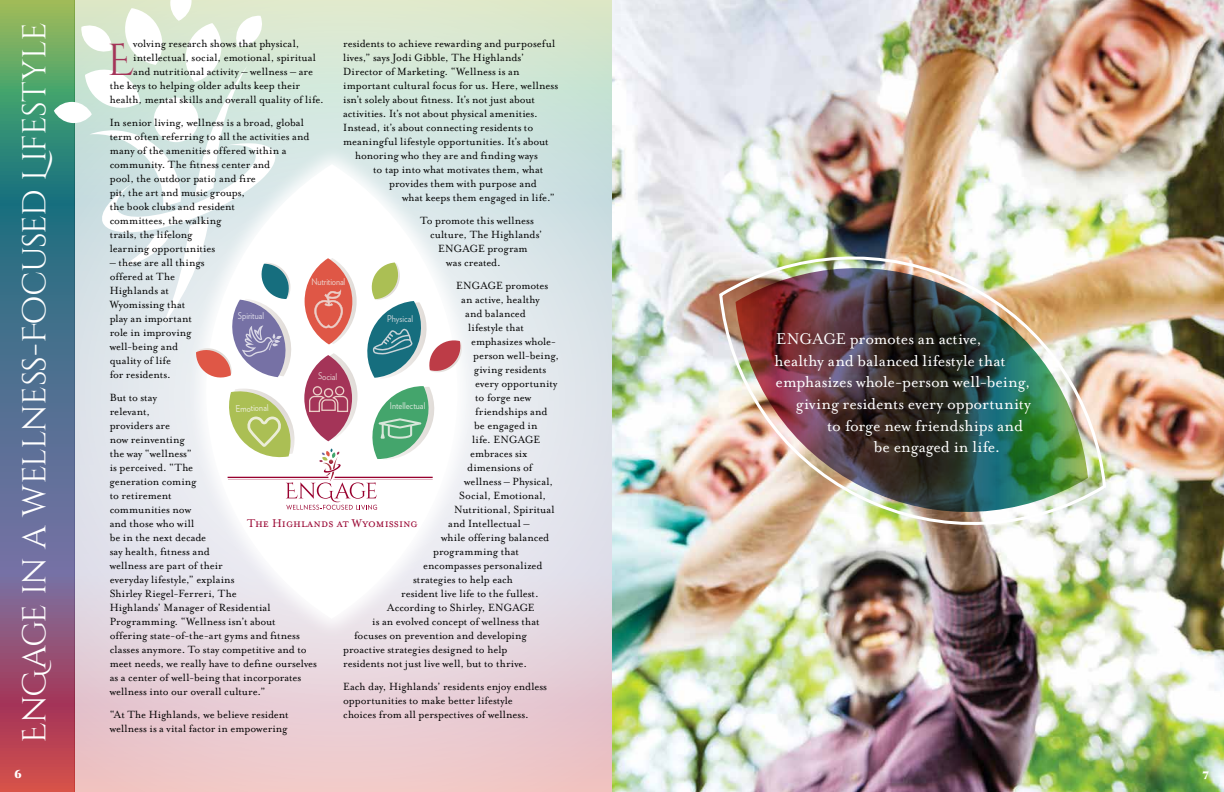
<style>
.page{position:relative;width:1224px;height:792px;background:#fff}
.page>*{position:absolute;margin:0;border:0;box-sizing:border-box;transform-origin:0 0}
.t1{font:44.7px "Cinzel Decorative";color:#a43559}
.t2{font:33px "Cinzel Decorative";letter-spacing:-.03em;color:#fff}
.t3{font:18px "Mrs Eaves Roman";color:#fff}
.t4{font:12.9px "Mrs Eaves Small Caps";color:#98002e}
.t5{font:12px/14px "Mrs Eaves Roman";color:#000}
.t6{font:900 11px "Cinzel Decorative";color:#fff}
.t7{font:9.3px "Verlag";color:#d7e6d9;scale:.9 1}
.t8{font:9.3px "Verlag";color:#eccfc8;scale:.9 1}
.t9{font:9.3px "Verlag";color:#ebedd7;scale:.9 1}
.t10{font:9.3px "Verlag";color:#dbd9e7;scale:.9 1}
.t11{font:9.3px "Verlag";letter-spacing:-.005em;color:#c9d3d8;scale:.9 1}
.t12{font:9.3px "Verlag";color:#e4cbcd;scale:.9 1}
</style>
<div class="page">
<svg style="left:0;top:0;width:74px;height:792px;background:#6a6e7d"></svg>
<svg style="left:74px;top:0;width:538px;height:792px;background:#e2d2d3"></svg>
<img style="left:612px;top:0;width:612px;height:792px">
<svg style="left:87px;top:119px;width:490px;height:545px;background:#e2e3e9"></svg>
<svg style="left:206px;top:510px;width:252px;height:109px"></svg>
<svg style="left:54px;top:0;width:409px;height:510px"></svg>
<img style="left:718px;top:245px;width:391px;height:292px">
<h2 class="t2" style="left:14px;top:743px;width:722px;rotate:-90deg">EnGage in a wellness-Focused Lifestyle</h2>
<h1 class="t1" style="left:107px;top:33px;width:28px">E</h1>
<p class="t5" style="left:133px;top:36px;width:168px">volving research shows that physical,</p>
<p class="t5" style="left:343px;top:37px;width:214px">residents to achieve rewarding and purposeful</p>
<p class="t5" style="left:343px;top:51px;width:183px">lives,” says Jodi Gibble, The Highlands’</p>
<p class="t5" style="left:343px;top:65px;width:178px">Director of Marketing. “Wellness is an</p>
<p class="t5" style="left:343px;top:79px;width:216px">important cultural focus for us. Here, wellness</p>
<p class="t5" style="left:343px;top:93px;width:193px">isn’t solely about fitness. It’s not just about</p>
<p class="t5" style="left:343px;top:107px;width:196px">activities. It’s not about physical amenities.</p>
<p class="t5" style="left:343px;top:121px;width:192px">Instead, it’s about connecting residents to</p>
<p class="t5" style="left:343px;top:135px;width:207px">meaningful lifestyle opportunities. It’s about</p>
<p class="t5" style="left:355px;top:149px;width:184px">honoring who they are and finding ways</p>
<p class="t5" style="left:373px;top:163px;width:172px">to tap into what motivates them, what</p>
<p class="t5" style="left:389px;top:177px;width:149px">provides them with purpose and</p>
<p class="t5" style="left:402px;top:191px;width:154px">what keeps them engaged in life.”</p>
<p class="t5" style="left:420px;top:214px;width:115px">To promote this wellness</p>
<p class="t5" style="left:430px;top:228px;width:114px">culture, The Highlands’</p>
<p class="t5" style="left:438px;top:242px;width:91px">ENGAGE program</p>
<p class="t5" style="left:446px;top:256px;width:56px">was created.</p>
<p class="t5" style="left:456px;top:279px;width:94px">ENGAGE promotes</p>
<p class="t5" style="left:461px;top:293px;width:80px">an active, healthy</p>
<p class="t5" style="left:465px;top:307px;width:62px">and balanced</p>
<p class="t5" style="left:468px;top:321px;width:57px">lifestyle that</p>
<p class="t5" style="left:471px;top:335px;width:87px">emphasizes whole-</p>
<p class="t5" style="left:473px;top:349px;width:88px">person well-being,</p>
<p class="t5" style="left:474px;top:363px;width:74px">giving residents</p>
<p class="t5" style="left:475px;top:377px;width:84px">every opportunity</p>
<p class="t5" style="left:475px;top:391px;width:58px">to forge new</p>
<p class="t5" style="left:475px;top:405px;width:74px">friendships and</p>
<p class="t5" style="left:474px;top:419px;width:65px">be engaged in</p>
<p class="t5" style="left:472px;top:433px;width:70px">life. ENGAGE</p>
<p class="t5" style="left:470px;top:447px;width:59px">embraces six</p>
<p class="t5" style="left:467px;top:461px;width:67px">dimensions of</p>
<p class="t5" style="left:464px;top:475px;width:90px">wellness – Physical,</p>
<p class="t5" style="left:459px;top:489px;width:88px">Social, Emotional,</p>
<p class="t5" style="left:454px;top:503px;width:102px">Nutritional, Spiritual</p>
<p class="t5" style="left:448px;top:517px;width:83px">and Intellectual –</p>
<p class="t5" style="left:441px;top:531px;width:110px">while offering balanced</p>
<p class="t5" style="left:433px;top:545px;width:87px">programming that</p>
<p class="t5" style="left:423px;top:559px;width:121px">encompasses personalized</p>
<p class="t5" style="left:413px;top:573px;width:101px">strategies to help each</p>
<p class="t5" style="left:401px;top:587px;width:139px">resident live life to the fullest.</p>
<p class="t5" style="left:387px;top:601px;width:149px">According to Shirley, ENGAGE</p>
<p class="t5" style="left:372px;top:615px;width:169px">is an evolved concept of wellness that</p>
<p class="t5" style="left:354px;top:629px;width:174px">focuses on prevention and developing</p>
<p class="t5" style="left:343px;top:643px;width:166px">proactive strategies designed to help</p>
<p class="t5" style="left:343px;top:657px;width:185px">residents not just live well, but to thrive.</p>
<p class="t5" style="left:343px;top:680px;width:205px">Each day, Highlands’ residents enjoy endless opportunities to make better lifestyle choices from all perspectives of wellness.</p>
<p class="t5" style="left:133px;top:51px;width:184px">intellectual, social, emotional, spiritual</p>
<p class="t5" style="left:133px;top:65px;width:181px">and nutritional activity – wellness – are</p>
<p class="t5" style="left:110px;top:79px;width:192px">the keys to helping older adults keep their</p>
<p class="t5" style="left:110px;top:93px;width:216px">health, mental skills and overall quality of life.</p>
<p class="t5" style="left:110px;top:116px;width:201px">In senior living, wellness is a broad, global term often referring to all the activities and many of the amenities offered within a community. The fitness center and<br>pool, the outdoor patio and fire<br>pit, the art and music groups,<br>the book clubs and resident<br>committees, the walking<br>trails, the lifelong<br>learning opportunities</p>
<p class="t5" style="left:110px;top:256px;width:96px">– these are all things offered at The<br>Highlands at<br>Wyomissing that play an important role in improving well-being and quality of life<br>for residents.</p>
<p class="t5" style="left:110px;top:391px;width:209px">But to stay<br>relevant,<br>providers are<br>now reinventing<br>the way “wellness”<br>is perceived. “The<br>generation coming<br>to retirement<br>communities now<br>and those who will<br>be in the next decade<br>say health, fitness and<br>wellness are part of their<br>everyday lifestyle,” explains<br>Shirley Riegel-Ferreri, The<br>Highlands’ Manager of Residential<br>Programming. “Wellness isn’t about<br>offering state-of-the-art gyms and fitness classes anymore. To stay competitive and to meet needs, we really have to define ourselves as a center of well-being that incorporates wellness into our overall culture.”</p>
<p class="t5" style="left:110px;top:708px;width:180px">“At The Highlands, we believe resident wellness is a vital factor in empowering</p>
<p class="t8" style="left:312px;top:275px;width:39px;rotate:1deg">Nutritional</p>
<p class="t10" style="left:238px;top:308px;width:31px">Spiritual</p>
<p class="t11" style="left:387px;top:312px;width:30px">Physical</p>
<p class="t12" style="left:318px;top:369px;width:23px;rotate:1deg">Social</p>
<p class="t7" style="left:390px;top:398px;width:41px">Intellectual</p>
<p class="t9" style="left:235px;top:402px;width:38px;rotate:-3deg">Emotional</p>
<p class="t4" style="left:247px;top:516px;width:172px">The Highlands at Wyomissing</p>
<h3 class="t3" style="left:776px;top:329px;width:207px">ENGAGE promotes an active,</h3>
<h3 class="t3" style="left:775px;top:351px;width:233px">healthy and balanced lifestyle that</h3>
<h3 class="t3" style="left:776px;top:372px;width:257px">emphasizes whole-person well-being,</h3>
<h3 class="t3" style="left:796px;top:394px;width:236px">giving residents every opportunity</h3>
<h3 class="t3" style="left:827px;top:415px;width:197px">to forge new friendships and</h3>
<h3 class="t3" style="left:874px;top:437px;width:128px">be engaged in life.</h3>
<p class="t6" style="left:14px;top:768px;width:9px">6</p>
<p class="t6" style="left:1203px;top:768px;width:8px">7</p>
</div>
